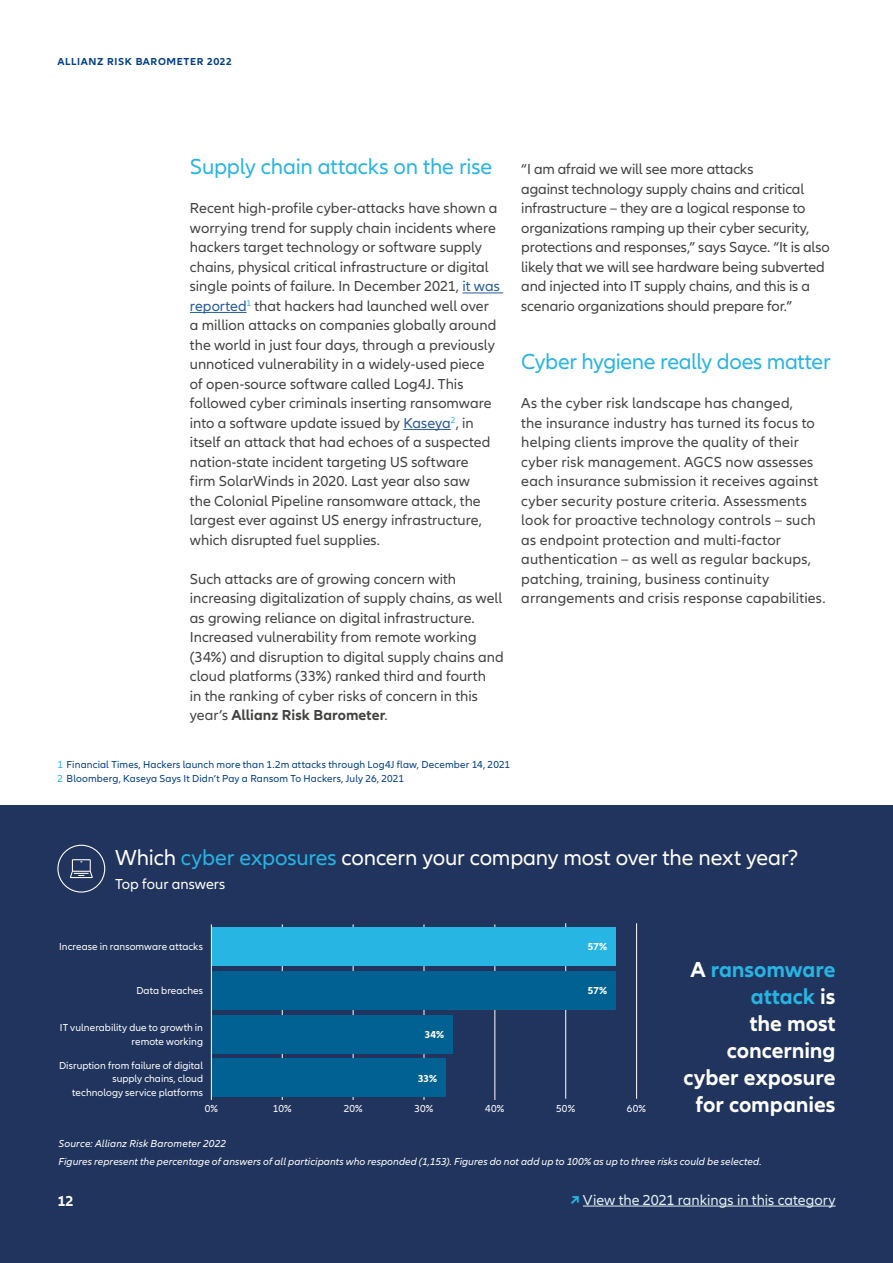
<style>
.page{position:relative;width:893px;height:1263px;background:#fff}
.page>*{position:absolute;margin:0;border:0;box-sizing:border-box;transform-origin:0 0}
.t1{font:700 22.5px/27px "Allianz Neo";letter-spacing:-.005em;color:#fff;text-align:right}
.t2{font:22.5px "Allianz Neo";letter-spacing:-.005em;color:#fff}
.t3{font:22.5px "Allianz Neo";letter-spacing:-.015em;color:#27b5e4}
.t4{font:15px/19.5px "Allianz Neo";color:#424241}
.t5{font:15px "Allianz Neo";color:#e0f1f5}
.t6{font:15px "Allianz Neo";color:#fff}
.t7{font:700 15px "Allianz Neo";color:#fff}
.t8{font:10.5px/13.5px "Allianz Neo";letter-spacing:.005em;color:#fff;text-align:right}
.t9{font:italic 10.5px/17.7px "Allianz Neo";letter-spacing:.005em;color:#fff}
.t10{font:10.5px/13.5px "Allianz Neo";letter-spacing:.015em;color:#023f85}
.t11{font:700 10.5px "Allianz Neo";letter-spacing:.06em;color:#023f85}
.t12{font:700 10.5px "Allianz Neo";letter-spacing:-.01em;color:#fff}
.s1{color:#275b9c}
.s2{font-weight:700}
.s3{color:#27b5e4}
.s4{font-weight:700;color:#27b5e4}
</style>
<div class="page">
<div style="left:0;top:805px;width:893px;height:458px;background:#21345d"></div>
<hr style="left:462px;top:293px;width:41px;height:1px;background:#275b9c">
<hr style="left:190px;top:312px;width:56px;height:1px;background:#275b9c">
<hr style="left:403px;top:429px;width:48px;height:1px;background:#275b9c">
<svg style="left:70px;top:859px;width:23px;height:19px"></svg>
<div style="left:57px;top:845px;width:48px;height:47px;border:1px solid #fff;border-radius:50%"></div>
<hr style="left:282px;top:924px;width:1px;height:176px;background:#fff">
<hr style="left:353px;top:924px;width:1px;height:176px;background:#fff">
<hr style="left:424px;top:924px;width:1px;height:176px;background:#fff">
<hr style="left:495px;top:924px;width:1px;height:176px;background:#fff">
<hr style="left:565px;top:923px;width:1px;height:176px;background:#fff">
<hr style="left:636px;top:923px;width:1px;height:176px;background:#fff">
<div style="left:212px;top:927px;width:403px;height:38px;background:#27b5e4"></div>
<div style="left:212px;top:971px;width:403px;height:38px;background:#026193"></div>
<div style="left:212px;top:1015px;width:241px;height:38px;background:#026193"></div>
<div style="left:212px;top:1059px;width:233px;height:38px;background:#026193"></div>
<hr style="left:211px;top:924px;width:1px;height:176px;background:#fff">
<hr style="left:583px;top:1206px;width:253px;height:1px;background:#e0f1f5">
<p class="t11" style="left:57px;top:56px;width:176px">ALLIANZ RISK BAROMETER 2022</p>
<h1 class="t3" style="left:190px;top:154px;width:304px">Supply chain attacks on the rise</h1>
<p class="t4" style="left:190px;top:199px;width:311px">Recent high-profile cyber-attacks have shown a worrying trend for supply chain incidents where hackers target technology or software supply chains, physical critical infrastructure or digital single points of failure. In December 2021, <span class="s1">it was reported</span><sup>1</sup> that hackers had launched well over a million attacks on companies globally around the world in just four days, through a previously unnoticed vulnerability in a widely-used piece of open-source software called Log4J. This followed cyber criminals inserting ransomware into a software update issued by <span class="s1">Kaseya</span><sup>2</sup>, in itself an attack that had echoes of a suspected nation-state incident targeting US software<br>firm SolarWinds in 2020. Last year also saw<br>the Colonial Pipeline ransomware attack, the largest ever against US energy infrastructure, which disrupted fuel supplies.</p>
<p class="t4" style="left:190px;top:570px;width:315px">Such attacks are of growing concern with increasing digitalization of supply chains, as well as growing reliance on digital infrastructure.<br>Increased vulnerability from remote working (34%) and disruption to digital supply chains and cloud platforms (33%) ranked third and fourth<br>in the ranking of cyber risks of concern in this year’s <span class="s2">Allianz Risk Barometer</span>.</p>
<p class="t4" style="left:521px;top:160px;width:310px">“I am afraid we will see more attacks<br>against technology supply chains and critical infrastructure – they are a logical response to organizations ramping up their cyber security, protections and responses,” says Sayce. “It is also likely that we will see hardware being subverted and injected into IT supply chains, and this is a scenario organizations should prepare for.”</p>
<h1 class="t3" style="left:521px;top:349px;width:311px">Cyber hygiene really does matter</h1>
<p class="t4" style="left:521px;top:394px;width:306px">As the cyber risk landscape has changed,<br>the insurance industry has turned its focus to helping clients improve the quality of their cyber risk management. AGCS now assesses each insurance submission it receives against cyber security posture criteria. Assessments look for proactive technology controls – such as endpoint protection and multi-factor authentication – as well as regular backups, patching, training, business continuity arrangements and crisis response capabilities.</p>
<p class="t10" style="left:57px;top:758px;width:454px"><span class="s3">1</span> Financial Times, Hackers launch more than 1.2m attacks through Log4J flaw, December 14, 2021<br><span class="s3">2</span> Bloomberg, Kaseya Says It Didn’t Pay a Ransom To Hackers, July 26, 2021</p>
<h1 class="t2" style="left:115px;top:845px;width:685px">Which <span class="s3">cyber exposures</span> concern your company most over the next year?</h1>
<p class="t6" style="left:115px;top:875px;width:112px">Top four answers</p>
<p class="t8" style="left:59px;top:940px;width:145px">Increase in ransomware attacks</p>
<p class="t8" style="left:136px;top:984px;width:68px">Data breaches</p>
<p class="t8" style="left:60px;top:1021px;width:145px">IT vulnerability due to growth in remote working</p>
<p class="t8" style="left:59px;top:1058px;width:145px">Disruption from failure of digital supply chains, cloud technology service platforms</p>
<p class="t12" style="left:425px;top:1028px;width:21px">34%</p>
<p class="t12" style="left:418px;top:1072px;width:20px">33%</p>
<p class="t12" style="left:588px;top:940px;width:21px">57%</p>
<p class="t12" style="left:588px;top:984px;width:21px">57%</p>
<p class="t8" style="left:205px;top:1102px;width:15px">0%</p>
<p class="t8" style="left:273px;top:1102px;width:20px">10%</p>
<p class="t8" style="left:344px;top:1102px;width:20px">20%</p>
<p class="t8" style="left:415px;top:1102px;width:20px">30%</p>
<p class="t8" style="left:485px;top:1102px;width:21px">40%</p>
<p class="t8" style="left:556px;top:1102px;width:20px">50%</p>
<p class="t8" style="left:627px;top:1102px;width:21px">60%</p>
<h1 class="t1" style="left:683px;top:957px;width:154px">A <span class="s3">ransomware attack</span> is<br>the most concerning cyber exposure for companies</h1>
<p class="t9" style="left:58px;top:1135px;width:705px">Source: Allianz Risk Barometer 2022<br>Figures represent the percentage of answers of all participants who responded (1,153). Figures do not add up to 100% as up to three risks could be selected.</p>
<p class="t7" style="left:57px;top:1192px;width:18px">12</p>
<p class="t5" style="left:571px;top:1191px;width:266px"><span class="s4">↗</span> View the 2021 rankings in this category</p>
</div>
